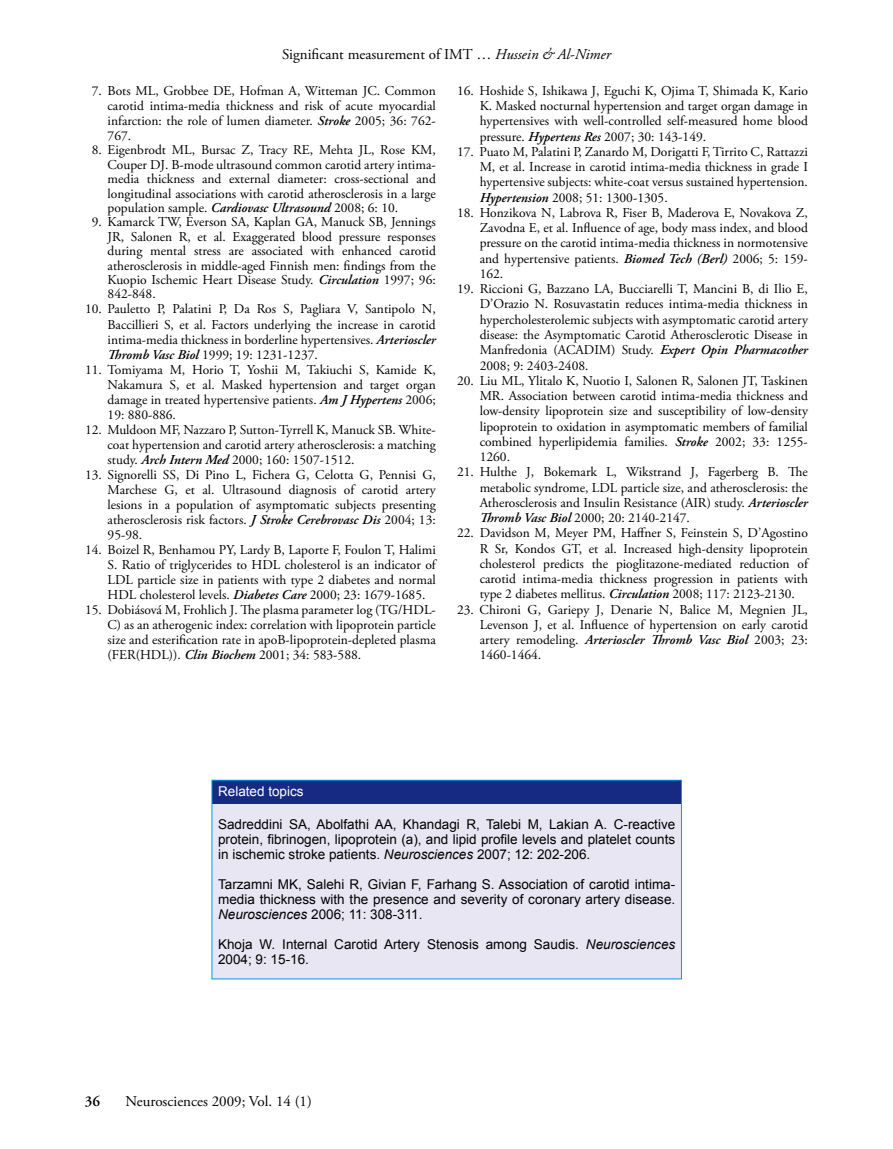
<style>
.page{position:relative;width:893px;height:1149px;background:#fff}
.page>*{position:absolute;margin:0;border:0;box-sizing:border-box;transform-origin:0 0}
.t1{font:15px "Adobe Garamond Pro";color:#000}
.t2{font:600 15px "Adobe Garamond Pro";color:#000}
.t3{font:13.5px/15.3px "Adobe Garamond Pro";color:#000;text-align:justify}
.t4{font:13.5px/15px "Arial";color:#000;text-align:justify}
.t5{font:13.5px "Arial";color:#fff}
.s1{font-style:italic}
.s2{font-weight:600;font-style:italic}
</style>
<div class="page">
<div style="left:212px;top:780px;width:469px;height:23px;background:#162983"></div>
<div style="left:212px;top:803px;width:469px;height:175px;background:#e8e6f2"></div>
<div style="left:212px;top:779px;width:470px;height:199px;border:1px solid #009ee0"></div>
<p class="t1" style="left:282px;top:45px;width:330px">Significant measurement of IMT … <span class="s1">Hussein &amp; Al-Nimer</span></p>
<p class="t3" style="left:108px;top:84px;width:330px;text-indent:-16px">7. Bots ML, Grobbee DE, Hofman A, Witteman JC. Common carotid intima-media thickness and risk of acute myocardial infarction: the role of lumen diameter. <span class="s2">Stroke</span> 2005; 36: 762- 767.</p>
<p class="t3" style="left:108px;top:143px;width:330px;line-height:14.4px;text-indent:-16px">8. Eigenbrodt ML, Bursac Z, Tracy RE, Mehta JL, Rose KM, Couper DJ. B-mode ultrasound common carotid artery intima&shy;media thickness and external diameter: cross-sectional and longitudinal associations with carotid atherosclerosis in a large population sample. <span class="s2">Cardiovasc Ultrasound</span> 2008; 6: 10.</p>
<p class="t3" style="left:108px;top:215px;width:330px;line-height:14.4px;text-indent:-16px">9. Kamarck TW, Everson SA, Kaplan GA, Manuck SB, Jennings JR, Salonen R, et al. Exaggerated blood pressure responses during mental stress are associated with enhanced carotid atherosclerosis in middle-aged Finnish men: findings from the Kuopio Ischemic Heart Disease Study. <span class="s2">Circulation</span> 1997; 96:<br>842-848.</p>
<p class="t3" style="left:108px;top:302px;width:330px;text-indent:-23px">10. Pauletto P, Palatini P, Da Ros S, Pagliara V, Santipolo N, Baccillieri S, et al. Factors underlying the increase in carotid intima-media thickness in borderline hypertensives. <span class="s2">Arterioscler Thromb Vasc Biol</span> 1999; 19: 1231-1237.</p>
<p class="t3" style="left:108px;top:362px;width:330px;text-indent:-23px">11. Tomiyama M, Horio T, Yoshii M, Takiuchi S, Kamide K, Nakamura S, et al. Masked hypertension and target organ damage in treated hypertensive patients. <span class="s2">Am J Hypertens</span> 2006; 19: 880-886.</p>
<p class="t3" style="left:108px;top:422px;width:330px;text-indent:-23px">12. Muldoon MF, Nazzaro P, Sutton-Tyrrell K, Manuck SB. White&shy;coat hypertension and carotid artery atherosclerosis: a matching study. <span class="s2">Arch Intern Med</span> 2000; 160: 1507-1512.</p>
<p class="t3" style="left:108px;top:467px;width:330px;text-indent:-23px">13. Signorelli SS, Di Pino L, Fichera G, Celotta G, Pennisi G, Marchese G, et al. Ultrasound diagnosis of carotid artery lesions in a population of asymptomatic subjects presenting atherosclerosis risk factors. <span class="s2">J Stroke Cerebrovasc Dis</span> 2004; 13:<br>95-98.</p>
<p class="t3" style="left:108px;top:542px;width:330px;text-indent:-23px">14. Boizel R, Benhamou PY, Lardy B, Laporte F, Foulon T, Halimi S. Ratio of triglycerides to HDL cholesterol is an indicator of LDL particle size in patients with type 2 diabetes and normal HDL cholesterol levels. <span class="s2">Diabetes Care</span> 2000; 23: 1679-1685.</p>
<p class="t3" style="left:108px;top:602px;width:330px;text-indent:-23px">15. Dobiásová M, Frohlich J. The plasma parameter log (TG/HDL-C) as an atherogenic index: correlation with lipoprotein particle size and esterification rate in apoB-lipoprotein-depleted plasma (FER(HDL)). <span class="s2">Clin Biochem</span> 2001; 34: 583-588.</p>
<p class="t3" style="left:480px;top:83px;width:330px;text-indent:-23px">16. Hoshide S, Ishikawa J, Eguchi K, Ojima T, Shimada K, Kario K. Masked nocturnal hypertension and target organ damage in hypertensives with well-controlled self-measured home blood pressure. <span class="s2">Hypertens Res</span> 2007; 30: 143-149.</p>
<p class="t3" style="left:480px;top:144px;width:330px;text-indent:-23px">17. Puato M, Palatini P, Zanardo M, Dorigatti F, Tirrito C, Rattazzi M, et al. Increase in carotid intima-media thickness in grade I hypertensive subjects: white-coat versus sustained hypertension.<br><span class="s2">Hypertension</span> 2008; 51: 1300-1305.</p>
<p class="t3" style="left:480px;top:205px;width:330px;text-indent:-23px">18. Honzikova N, Labrova R, Fiser B, Maderova E, Novakova Z, Zavodna E, et al. Influence of age, body mass index, and blood pressure on the carotid intima-media thickness in normotensive and hypertensive patients. <span class="s2">Biomed Tech (Berl)</span> 2006; 5: 159- 162.</p>
<p class="t3" style="left:480px;top:282px;width:330px;text-indent:-23px">19. Riccioni G, Bazzano LA, Bucciarelli T, Mancini B, di Ilio E, D’Orazio N. Rosuvastatin reduces intima-media thickness in hypercholesterolemic subjects with asymptomatic carotid artery disease: the Asymptomatic Carotid Atherosclerotic Disease in Manfredonia (ACADIM) Study. <span class="s2">Expert Opin Pharmacother </span>2008; 9: 2403-2408.</p>
<p class="t3" style="left:480px;top:373px;width:330px;text-indent:-23px">20. Liu ML, Ylitalo K, Nuotio I, Salonen R, Salonen JT, Taskinen MR. Association between carotid intima-media thickness and low-density lipoprotein size and susceptibility of low-density lipoprotein to oxidation in asymptomatic members of familial combined hyperlipidemia families. <span class="s2">Stroke</span> 2002; 33: 1255- 1260.</p>
<p class="t3" style="left:480px;top:464px;width:330px;text-indent:-23px">21. Hulthe J, Bokemark L, Wikstrand J, Fagerberg B. The metabolic syndrome, LDL particle size, and atherosclerosis: the Atherosclerosis and Insulin Resistance (AIR) study. <span class="s2">Arterioscler Thromb Vasc Biol</span> 2000; 20: 2140-2147.</p>
<p class="t3" style="left:480px;top:525px;width:330px;text-indent:-23px">22. Davidson M, Meyer PM, Haffner S, Feinstein S, D’Agostino R Sr, Kondos GT, et al. Increased high-density lipoprotein cholesterol predicts the pioglitazone-mediated reduction of carotid intima-media thickness progression in patients with type 2 diabetes mellitus. <span class="s2">Circulation</span> 2008; 117: 2123-2130.</p>
<p class="t3" style="left:480px;top:602px;width:330px;text-indent:-23px">23. Chironi G, Gariepy J, Denarie N, Balice M, Megnien JL, Levenson J, et al. Influence of hypertension on early carotid artery remodeling. <span class="s2">Arterioscler Thromb Vasc Biol</span> 2003; 23:<br>1460-1464.</p>
<p class="t5" style="left:218px;top:783px;width:87px">Related topics</p>
<p class="t4" style="left:218px;top:816px;width:459px">Sadreddini SA, Abolfathi AA, Khandagi R, Talebi M, Lakian A. C-reactive protein, fibrinogen, lipoprotein (a), and lipid profile levels and platelet counts in ischemic stroke patients. <span class="s1">Neurosciences</span> 2007; 12: 202-206.</p>
<p class="t4" style="left:218px;top:876px;width:459px">Tarzamni MK, Salehi R, Givian F, Farhang S. Association of carotid intima&shy;media thickness with the presence and severity of coronary artery disease.<br><span class="s1">Neurosciences</span> 2006; 11: 308-311.</p>
<p class="t4" style="left:218px;top:936px;width:459px">Khoja W. Internal Carotid Artery Stenosis among Saudis. <span class="s1">Neurosciences<br></span>2004; 9: 15-16.</p>
<p class="t2" style="left:85px;top:1092px;width:17px">36</p>
<p class="t1" style="left:126px;top:1091px;width:188px">Neurosciences 2009; Vol. 14 (1)</p>
</div>
